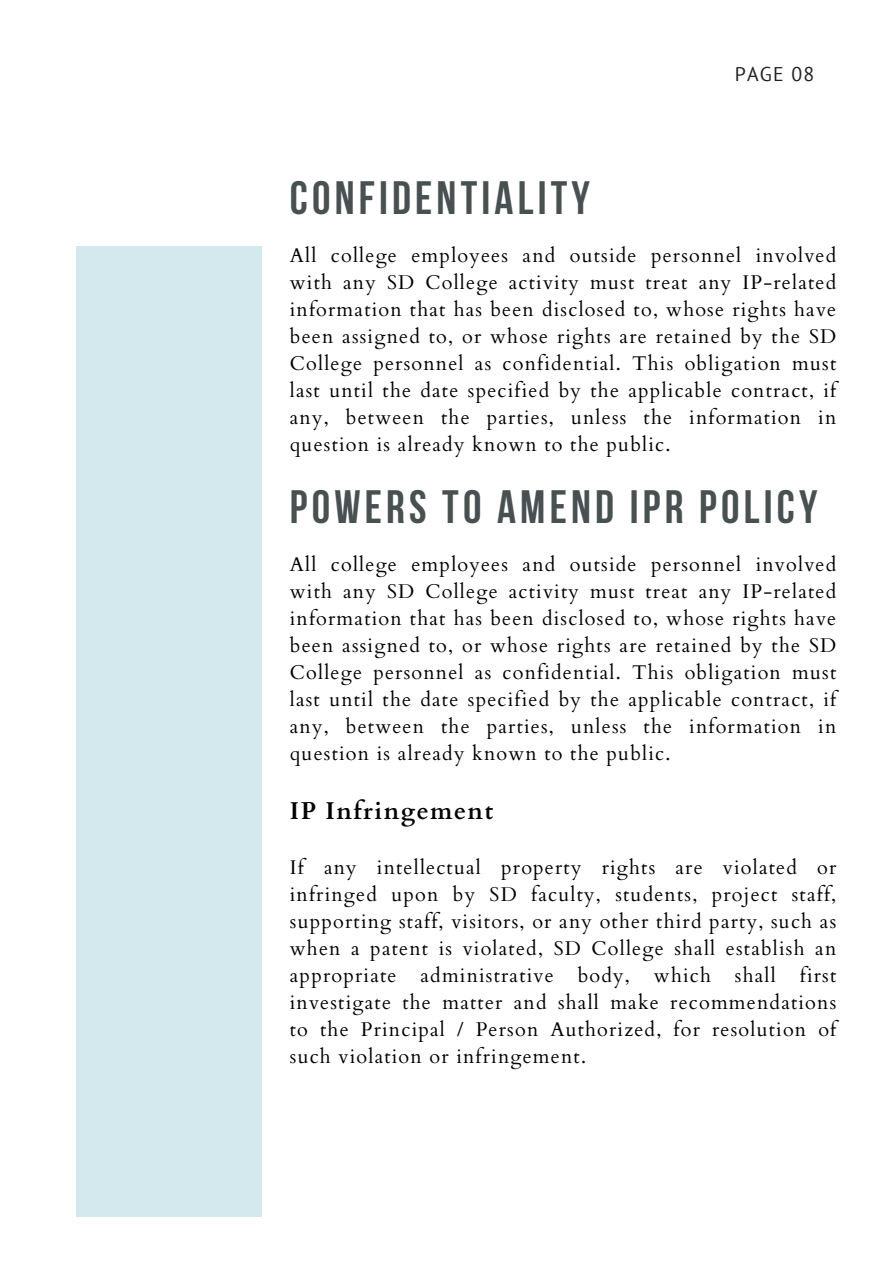
<style>
.page{position:relative;width:893px;height:1264px;background:#fff}
.page>*{position:absolute;margin:0;border:0;box-sizing:border-box;transform-origin:0 0}
.t1{font:700 46.65px "Bebas Neue";letter-spacing:.09em;color:#495052}
.t2{font:700 24.3px "Cardo";letter-spacing:.06em;color:#000}
.t3{font:19.8px/27px "Cardo";letter-spacing:.06em;color:#000;text-align:justify}
.t4{font:19.8px "PT Sans";letter-spacing:.06em;color:#222}
</style>
<div class="page">
<div style="left:77px;top:246px;width:184px;height:970px;background:#d3e9ee"></div>
<p class="t4" style="left:734px;top:61px;width:81px">PAGE 08</p>
<p class="t1" style="left:290px;top:179px;width:301px">CONFIDENTIALITY</p>
<p class="t3" style="left:290px;top:242px;width:548px">All college employees and outside personnel involved with any SD College activity must treat any IP-related information that has been disclosed to, whose rights have been assigned to, or whose rights are retained by the SD College personnel as confidential. This obligation must last until the date specified by the applicable contract, if any, between the parties, unless the information in question is already known to the public.</p>
<p class="t1" style="left:290px;top:488px;width:529px">POWERS TO AMEND IPR POLICY</p>
<p class="t3" style="left:290px;top:551px;width:548px">All college employees and outside personnel involved with any SD College activity must treat any IP-related information that has been disclosed to, whose rights have been assigned to, or whose rights are retained by the SD College personnel as confidential. This obligation must last until the date specified by the applicable contract, if any, between the parties, unless the information in question is already known to the public.</p>
<p class="t2" style="left:290px;top:795px;width:205px">IP Infringement</p>
<p class="t3" style="left:290px;top:854px;width:548px">If any intellectual property rights are violated or infringed upon by SD faculty, students, project staff, supporting staff, visitors, or any other third party, such as when a patent is violated, SD College shall establish an appropriate administrative body, which shall first investigate the matter and shall make recommendations to the Principal / Person Authorized, for resolution of such violation or infringement.</p>
</div>
